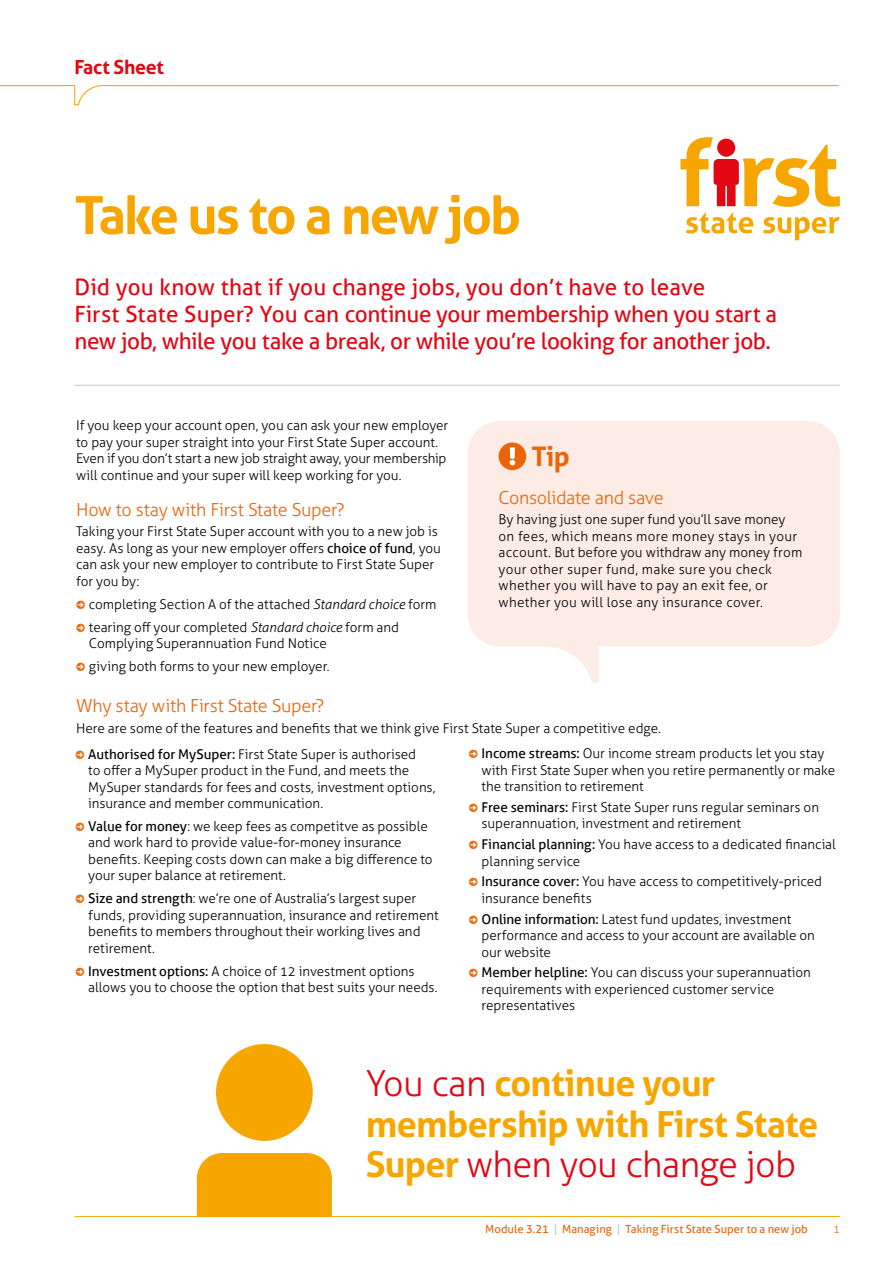
<style>
.page{position:relative;width:893px;height:1263px;background:#fff}
.page>*{position:absolute;margin:0;border:0;box-sizing:border-box;transform-origin:0 0}
.t1{font:700 52.5px "Aller";letter-spacing:-.04em;color:#f7a600}
.t2{font:700 36px/40.5px "Aller";letter-spacing:-.02em;color:#f7a600}
.t3{font:700 27px "Aller";color:#ec6408}
.t4{font:22.5px/27px "Aller";letter-spacing:-.015em;color:#e30613}
.t5{font:700 19.5px "Aller";letter-spacing:-.015em;color:#e30613}
.t6{font:300 18px "Aller";letter-spacing:-.02em;color:#ec6408}
.t7{font:300 13.5px/16.5px "Aller";letter-spacing:-.005em;color:#000}
.t8{font:300 13.5px/16.5px "Aller";letter-spacing:.02em;color:#000}
.t9{font:11.25px "Aller";color:#ec6408}
.t10{font:300 11.25px "Aller";color:#ec6408}
.s1{font-weight:400}
.s2{font-style:italic}
.s3{font-weight:300;color:#e30613}
.s4{color:#c6c6c6}
</style>
<div class="page">
<svg style="left:680px;top:137px;width:160px;height:103px"></svg>
<hr style="left:74px;top:1216px;width:766px;height:1px;background:#f7a600">
<svg style="left:0;top:85px;width:839px;height:21px"></svg>
<svg style="left:216px;top:1044px;width:97px;height:97px"></svg>
<div style="left:197px;top:1153px;width:135px;height:63px;background:#f7a600"></div>
<svg style="left:468px;top:421px;width:372px;height:261px;background:#fdeee8"></svg>
<div style="left:499px;top:442px;width:27px;height:28px;background:#ec6408;border-radius:50%"></div>
<svg style="left:510px;top:447px;width:5px;height:18px"></svg>
<hr style="left:74px;top:385px;width:766px;height:1px;background:#c6c6c6">
<h3 class="t5" style="left:74px;top:55px;width:91px">Fact Sheet</h3>
<h1 class="t1" style="left:74px;top:183px;width:448px">Take us to a new job</h1>
<h3 class="t4" style="left:74px;top:274px;width:704px">Did you know that if you change jobs, you don’t have to leave<br>First State Super? You can continue your membership when you start a new job, while you take a break, or while you’re looking for another job.</h3>
<p class="t7" style="left:76px;top:417px;width:374px">If you keep your account open, you can ask your new employer to pay your super straight into your First State Super account.<br>Even if you don’t start a new job straight away, your membership will continue and your super will keep working for you.</p>
<h3 class="t6" style="left:76px;top:498px;width:270px">How to stay with First State Super?</h3>
<p class="t7" style="left:76px;top:523px;width:366px">Taking your First State Super account with you to a new job is easy. As long as your new employer offers <span class="s1">choice of fund</span>, you can ask your new employer to contribute to First State Super for you by:</p>
<p class="t7" style="left:89px;top:592px;width:349px;line-height:23px">completing Section A of the attached <span class="s2">Standard choice</span> form tearing off your completed <span class="s2">Standard choice</span> form and</p>
<p class="t7" style="left:89px;top:632px;width:242px;line-height:23px">Complying Superannuation Fund Notice giving both forms to your new employer.</p>
<h3 class="t6" style="left:76px;top:695px;width:250px">Why stay with First State Super?</h3>
<p class="t7" style="left:88px;top:716px;width:574px;line-height:25.3px;text-indent:-12px">Here are some of the features and benefits that we think give First State Super a competitive edge.<br><span class="s1">Authorised for MySuper:</span> First State Super is authorised</p>
<p class="t7" style="left:88px;top:762px;width:349px">to offer a MySuper product in the Fund, and meets the<br>MySuper standards for fees and costs, investment options, insurance and member communication.</p>
<p class="t7" style="left:88px;top:818px;width:346px"><span class="s1">Value for money</span>: we keep fees as competitve as possible and work hard to provide value-for-money insurance benefits. Keeping costs down can make a big difference to your super balance at retirement.</p>
<p class="t7" style="left:88px;top:890px;width:352px"><span class="s1">Size and strength</span>: we’re one of Australia’s largest super funds, providing superannuation, insurance and retirement benefits to members throughout their working lives and retirement.</p>
<p class="t7" style="left:88px;top:963px;width:351px"><span class="s1">Investment options:</span> A choice of 12 investment options allows you to choose the option that best suits your needs.</p>
<h3 class="t3" style="left:531px;top:439px;width:40px">Tip</h3>
<h3 class="t6" style="left:499px;top:486px;width:167px">Consolidate and save</h3>
<p class="t8" style="left:499px;top:511px;width:305px">By having just one super fund you’ll save money on fees, which means more money stays in your account. But before you withdraw any money from your other super fund, make sure you check whether you will have to pay an exit fee, or whether you will lose any insurance cover.</p>
<p class="t7" style="left:482px;top:745px;width:355px"><span class="s1">Income streams:</span> Our income stream products let you stay with First State Super when you retire permanently or make the transition to retirement</p>
<p class="t7" style="left:482px;top:799px;width:339px"><span class="s1">Free seminars:</span> First State Super runs regular seminars on superannuation, investment and retirement</p>
<p class="t7" style="left:482px;top:836px;width:356px"><span class="s1">Financial planning:</span> You have access to a dedicated financial planning service</p>
<p class="t7" style="left:482px;top:873px;width:342px"><span class="s1">Insurance cover:</span> You have access to competitively-priced insurance benefits</p>
<p class="t7" style="left:482px;top:910px;width:335px"><span class="s1">Online information:</span> Latest fund updates, investment performance and access to your account are available on our website</p>
<p class="t7" style="left:482px;top:964px;width:331px"><span class="s1">Member helpline:</span> You can discuss your superannuation requirements with experienced customer service representatives</p>
<h2 class="t2" style="left:366px;top:1063px;width:454px"><span class="s3">You can</span> continue your membership with First State<br>Super <span class="s3">when you change job</span></h2>
<p class="t9" style="left:485px;top:1222px;width:324px">Module 3.21 <span class="s4">|</span> Managing <span class="s4">|</span> Taking First State Super to a new job</p>
<p class="t10" style="left:833px;top:1222px;width:8px">1</p>
</div>
